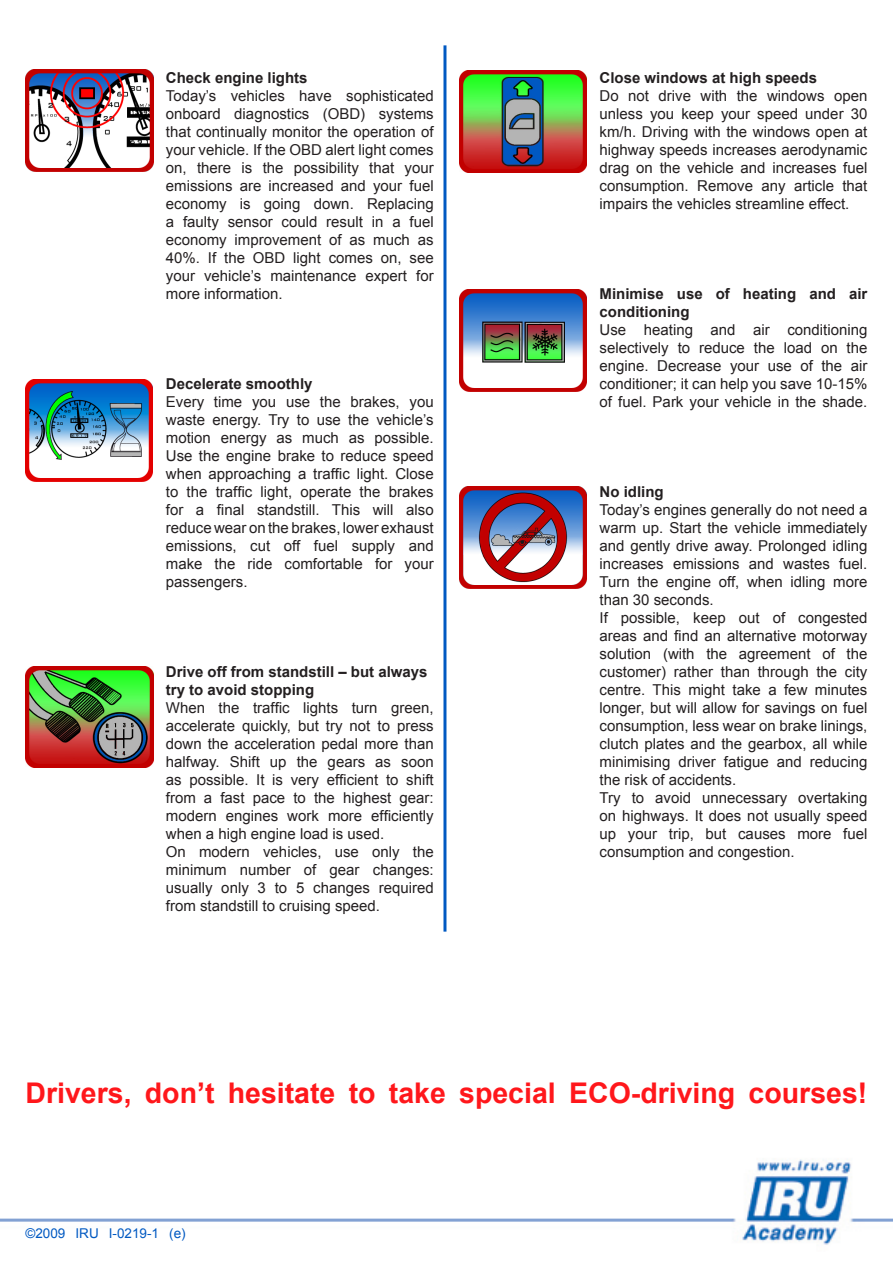
<style>
.page{position:relative;width:893px;height:1263px;background:#fff}
.page>*{position:absolute;margin:0;border:0;box-sizing:border-box;transform-origin:0 0}
.t1{font:700 28.5px "Arial";color:#ff171b}
.t2{font:15px/18px "Arial";color:#231f20;text-align:justify}
.t3{font:700 15px/18px "Arial";color:#231f20}
.t4{font:13.5px "Arial";color:#0059c2}
</style>
<div class="page">
<hr style="left:443px;top:45px;width:3px;height:887px;background:#0059c2">
<img style="left:459px;top:71px;width:128px;height:101px">
<img style="left:459px;top:486px;width:128px;height:102px">
<img style="left:26px;top:666px;width:127px;height:102px">
<img style="left:26px;top:380px;width:127px;height:101px">
<img style="left:459px;top:290px;width:127px;height:101px">
<img style="left:26px;top:69px;width:127px;height:102px">
<img style="left:0;top:1159px;width:892px;height:86px">
<p class="t3" style="left:166px;top:69px;width:143px">Check engine lights</p>
<p class="t2" style="left:166px;top:87px;width:269px">Today’s vehicles have sophisticated onboard diagnostics (OBD) systems that continually monitor the operation of your vehicle. If the OBD alert light comes on, there is the possibility that your emissions are increased and your fuel economy is going down. Replacing a faulty sensor could result in a fuel economy improvement of as much as 40%. If the OBD light comes on, see your vehicle’s maintenance expert for more information.</p>
<p class="t3" style="left:166px;top:375px;width:148px">Decelerate smoothly</p>
<p class="t2" style="left:166px;top:393px;width:269px">Every time you use the brakes, you waste energy. Try to use the vehicle’s motion energy as much as possible.<br>Use the engine brake to reduce speed when approaching a traffic light. Close to the traffic light, operate the brakes for a final standstill. This will also reduce wear on the brakes, lower exhaust emissions, cut off fuel supply and make the ride comfortable for your passengers.</p>
<p class="t3" style="left:166px;top:663px;width:263px">Drive off from standstill – but always try to avoid stopping</p>
<p class="t2" style="left:166px;top:699px;width:269px;text-align:left">When the traffic lights turn green, accelerate quickly, but try not to press down the acceleration pedal more than halfway. Shift up the gears as soon as possible. It is very efficient to shift from a fast pace to the highest gear: modern engines work more efficiently when a high engine load is used.<br>On modern vehicles, use only the minimum number of gear changes: usually only 3 to 5 changes required from standstill to cruising speed.</p>
<p class="t3" style="left:600px;top:69px;width:219px">Close windows at high speeds</p>
<p class="t2" style="left:600px;top:87px;width:269px">Do not drive with the windows open unless you keep your speed under 30 km/h. Driving with the windows open at highway speeds increases aerodynamic drag on the vehicle and increases fuel consumption. Remove any article that impairs the vehicles streamline effect.</p>
<p class="t3" style="left:600px;top:285px;width:269px">Minimise use of heating and air conditioning</p>
<p class="t2" style="left:600px;top:321px;width:269px">Use heating and air conditioning selectively to reduce the load on the engine. Decrease your use of the air conditioner; it can help you save 10-15% of fuel. Park your vehicle in the shade.</p>
<p class="t3" style="left:600px;top:483px;width:66px">No idling</p>
<p class="t2" style="left:600px;top:501px;width:269px;text-align:left">Today’s engines generally do not need a warm up. Start the vehicle immediately and gently drive away. Prolonged idling increases emissions and wastes fuel.<br>Turn the engine off, when idling more than 30 seconds.<br>If possible, keep out of congested areas and find an alternative motorway solution (with the agreement of the customer) rather than through the city centre. This might take a few minutes longer, but will allow for savings on fuel consumption, less wear on brake linings, clutch plates and the gearbox, all while minimising driver fatigue and reducing the risk of accidents.<br>Try to avoid unnecessary overtaking on highways. It does not usually speed up your trip, but causes more fuel consumption and congestion.</p>
<h1 class="t1" style="left:26px;top:1074px;width:843px">Drivers, don’t hesitate to take special ECO-driving courses!</h1>
<p class="t4" style="left:26px;top:1224px;width:162px">©2009 IRU I-0219-1 (e)</p>
</div>
